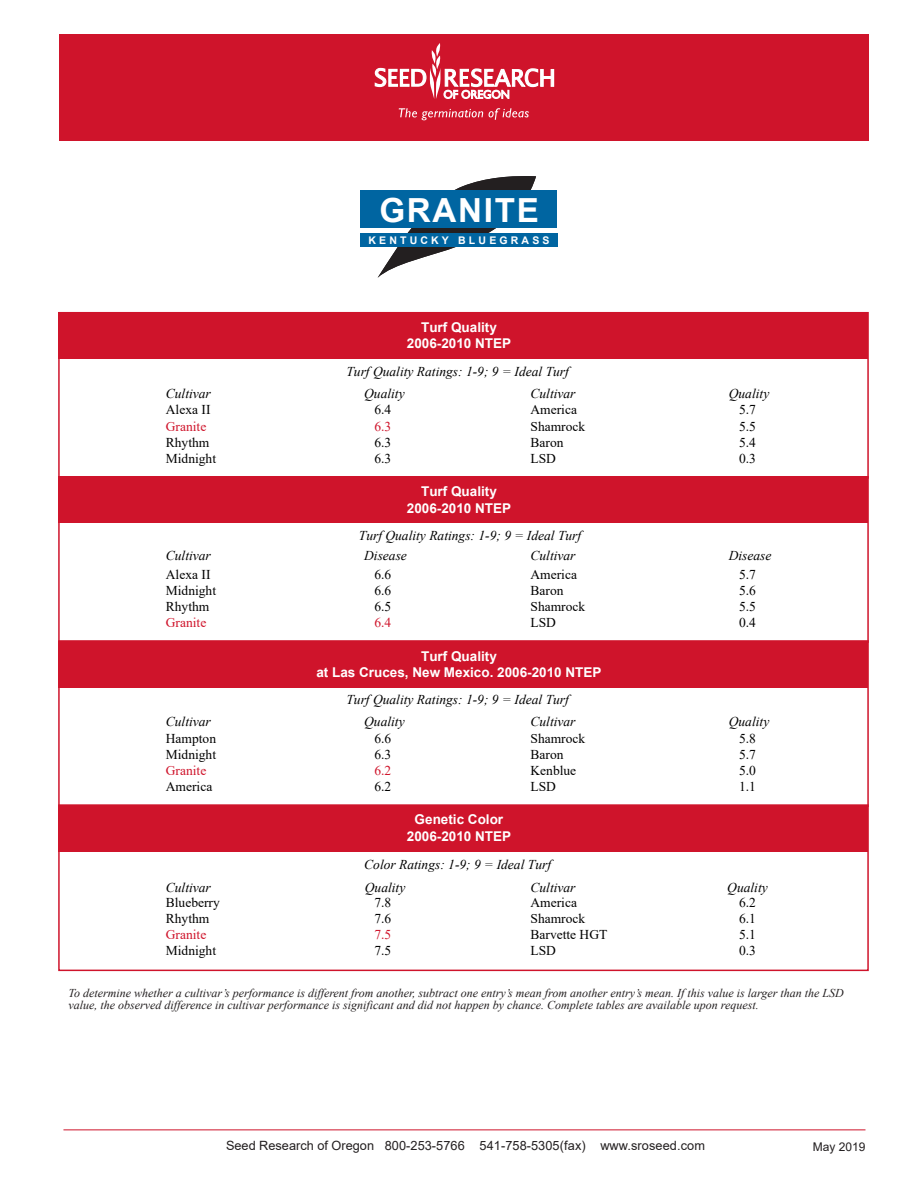
<style>
.page{position:relative;width:918px;height:1188px;background:#fff}
.page>*{position:absolute;margin:0;border:0;box-sizing:border-box;transform-origin:0 0}
.t1{font:700 33.15px "Arial";letter-spacing:.05em;color:#fff}
.t2{font:13.5px "Times New Roman";color:#000}
.t3{font:italic 13.5px "Times New Roman";color:#000}
.t4{font:700 13.5px/16.2px "Arial";color:#fff;text-align:center}
.t5{font:13.5px "Times New Roman";color:#cf142b}
.t6{font:12.75px "Arial";letter-spacing:.005em;color:#231f20}
.t7{font:italic 12px/12px "Times New Roman";color:#231f20}
.t8{font:12px "Arial";color:#231f20}
.t9{font:700 10.5px "Arial";letter-spacing:.3em;color:#fff}
</style>
<div class="page">
<svg style="left:378px;top:176px;width:158px;height:102px"></svg>
<div style="left:361px;top:190px;width:196px;height:38px;background:#0065a1"></div>
<div style="left:360px;top:233px;width:198px;height:14px;background:#0065a1"></div>
<hr style="left:63px;top:1130px;width:802px;height:1px;background:#cf142b">
<div style="left:60px;top:34px;width:809px;height:106px;background:#cf142b"></div>
<svg style="left:399px;top:108px;width:84px;height:12px"></svg>
<svg style="left:489px;top:108px;width:40px;height:12px"></svg>
<svg style="left:374px;top:43px;width:181px;height:56px"></svg>
<div style="left:59px;top:313px;width:809px;height:46px;background:#cf142b"></div>
<div style="left:59px;top:477px;width:809px;height:46px;background:#cf142b"></div>
<div style="left:59px;top:641px;width:809px;height:46px;background:#cf142b"></div>
<div style="left:58px;top:804px;width:811px;height:167px;border:2px solid #cf142b"></div>
<div style="left:59px;top:805px;width:809px;height:46px;background:#cf142b"></div>
<h1 class="t1" style="left:379px;top:187px;width:161px">GRANITE</h1>
<p class="t9" style="left:368px;top:232px;width:183px">KENTUCKY BLUEGRASS</p>
<p class="t4" style="left:407px;top:319px;width:106px">Turf Quality<br>2006-2010 NTEP</p>
<p class="t3" style="left:346px;top:362px;width:224px">Turf Quality Ratings: 1-9; 9 = Ideal Turf</p>
<p class="t3" style="left:166px;top:385px;width:47px">Cultivar</p>
<p class="t3" style="left:364px;top:385px;width:42px">Quality</p>
<p class="t3" style="left:531px;top:385px;width:47px">Cultivar</p>
<p class="t3" style="left:729px;top:385px;width:42px">Quality</p>
<p class="t2" style="left:166px;top:400px;width:46px">Alexa II</p>
<p class="t2" style="left:374px;top:400px;width:18px">6.4</p>
<p class="t5" style="left:166px;top:417px;width:42px">Granite</p>
<p class="t5" style="left:374px;top:417px;width:18px">6.3</p>
<p class="t2" style="left:166px;top:433px;width:45px">Rhythm</p>
<p class="t2" style="left:374px;top:433px;width:18px">6.3</p>
<p class="t2" style="left:166px;top:449px;width:52px">Midnight</p>
<p class="t2" style="left:374px;top:449px;width:18px">6.3</p>
<p class="t2" style="left:531px;top:400px;width:48px">America</p>
<p class="t2" style="left:739px;top:400px;width:18px">5.7</p>
<p class="t2" style="left:531px;top:417px;width:56px">Shamrock</p>
<p class="t2" style="left:739px;top:417px;width:18px">5.5</p>
<p class="t2" style="left:531px;top:433px;width:34px">Baron</p>
<p class="t2" style="left:739px;top:433px;width:18px">5.4</p>
<p class="t2" style="left:531px;top:449px;width:27px">LSD</p>
<p class="t2" style="left:739px;top:449px;width:18px">0.3</p>
<p class="t4" style="left:407px;top:484px;width:106px">Turf Quality<br>2006-2010 NTEP</p>
<p class="t3" style="left:359px;top:527px;width:224px">Turf Quality Ratings: 1-9; 9 = Ideal Turf</p>
<p class="t3" style="left:166px;top:547px;width:47px">Cultivar</p>
<p class="t3" style="left:364px;top:547px;width:44px">Disease</p>
<p class="t3" style="left:531px;top:547px;width:47px">Cultivar</p>
<p class="t3" style="left:729px;top:547px;width:44px">Disease</p>
<p class="t2" style="left:166px;top:564px;width:46px">Alexa II</p>
<p class="t2" style="left:374px;top:564px;width:18px">6.6</p>
<p class="t2" style="left:166px;top:581px;width:52px">Midnight</p>
<p class="t2" style="left:374px;top:581px;width:18px">6.6</p>
<p class="t2" style="left:166px;top:597px;width:45px">Rhythm</p>
<p class="t2" style="left:374px;top:597px;width:18px">6.5</p>
<p class="t5" style="left:166px;top:613px;width:42px">Granite</p>
<p class="t5" style="left:374px;top:613px;width:18px">6.4</p>
<p class="t2" style="left:531px;top:564px;width:48px">America</p>
<p class="t2" style="left:739px;top:564px;width:18px">5.7</p>
<p class="t2" style="left:531px;top:581px;width:34px">Baron</p>
<p class="t2" style="left:739px;top:581px;width:18px">5.6</p>
<p class="t2" style="left:531px;top:597px;width:56px">Shamrock</p>
<p class="t2" style="left:739px;top:597px;width:18px">5.5</p>
<p class="t2" style="left:531px;top:613px;width:27px">LSD</p>
<p class="t2" style="left:739px;top:613px;width:18px">0.4</p>
<p class="t4" style="left:316px;top:649px;width:287px">Turf Quality<br>at Las Cruces, New Mexico. 2006-2010 NTEP</p>
<p class="t3" style="left:346px;top:691px;width:224px">Turf Quality Ratings: 1-9; 9 = Ideal Turf</p>
<p class="t3" style="left:166px;top:712px;width:47px">Cultivar</p>
<p class="t3" style="left:364px;top:712px;width:42px">Quality</p>
<p class="t3" style="left:531px;top:712px;width:47px">Cultivar</p>
<p class="t3" style="left:729px;top:712px;width:42px">Quality</p>
<p class="t2" style="left:166px;top:729px;width:52px">Hampton</p>
<p class="t2" style="left:374px;top:729px;width:18px">6.6</p>
<p class="t2" style="left:166px;top:745px;width:52px">Midnight</p>
<p class="t2" style="left:374px;top:745px;width:18px">6.3</p>
<p class="t5" style="left:166px;top:761px;width:42px">Granite</p>
<p class="t5" style="left:374px;top:761px;width:18px">6.2</p>
<p class="t2" style="left:166px;top:777px;width:48px">America</p>
<p class="t2" style="left:375px;top:777px;width:18px">6.2</p>
<p class="t4" style="left:407px;top:812px;width:106px">Genetic Color<br>2006-2010 NTEP</p>
<p class="t2" style="left:531px;top:729px;width:56px">Shamrock</p>
<p class="t2" style="left:739px;top:729px;width:18px">5.8</p>
<p class="t2" style="left:531px;top:745px;width:34px">Baron</p>
<p class="t2" style="left:739px;top:745px;width:18px">5.7</p>
<p class="t2" style="left:531px;top:761px;width:47px">Kenblue</p>
<p class="t2" style="left:739px;top:761px;width:18px">5.0</p>
<p class="t2" style="left:531px;top:777px;width:27px">LSD</p>
<p class="t2" style="left:739px;top:777px;width:18px">1.1</p>
<p class="t3" style="left:364px;top:855px;width:188px">Color Ratings: 1-9; 9 = Ideal Turf</p>
<p class="t3" style="left:166px;top:878px;width:47px">Cultivar</p>
<p class="t3" style="left:365px;top:878px;width:42px">Quality</p>
<p class="t3" style="left:531px;top:878px;width:47px">Cultivar</p>
<p class="t3" style="left:727px;top:878px;width:42px">Quality</p>
<p class="t2" style="left:166px;top:893px;width:55px">Blueberry</p>
<p class="t2" style="left:374px;top:893px;width:18px">7.8</p>
<p class="t2" style="left:166px;top:909px;width:45px">Rhythm</p>
<p class="t2" style="left:374px;top:909px;width:18px">7.6</p>
<p class="t5" style="left:166px;top:925px;width:42px">Granite</p>
<p class="t5" style="left:374px;top:925px;width:18px">7.5</p>
<p class="t2" style="left:166px;top:941px;width:52px">Midnight</p>
<p class="t2" style="left:374px;top:941px;width:18px">7.5</p>
<p class="t2" style="left:531px;top:893px;width:48px">America</p>
<p class="t2" style="left:739px;top:893px;width:18px">6.2</p>
<p class="t2" style="left:531px;top:909px;width:56px">Shamrock</p>
<p class="t2" style="left:739px;top:909px;width:18px">6.1</p>
<p class="t2" style="left:531px;top:925px;width:78px">Barvette HGT</p>
<p class="t2" style="left:739px;top:925px;width:18px">5.1</p>
<p class="t2" style="left:531px;top:941px;width:27px">LSD</p>
<p class="t2" style="left:739px;top:941px;width:18px">0.3</p>
<p class="t7" style="left:69px;top:987px;width:777px">To determine whether a cultivar’s performance is different from another, subtract one entry’s mean from another entry’s mean. If this value is larger than the LSD value, the observed difference in cultivar performance is significant and did not happen by chance. Complete tables are available upon request.</p>
<p class="t6" style="left:226px;top:1137px;width:480px">Seed Research of Oregon 800-253-5766 541-758-5305(fax) www.sroseed.com</p>
<p class="t8" style="left:813px;top:1138px;width:54px">May 2019</p>
</div>
